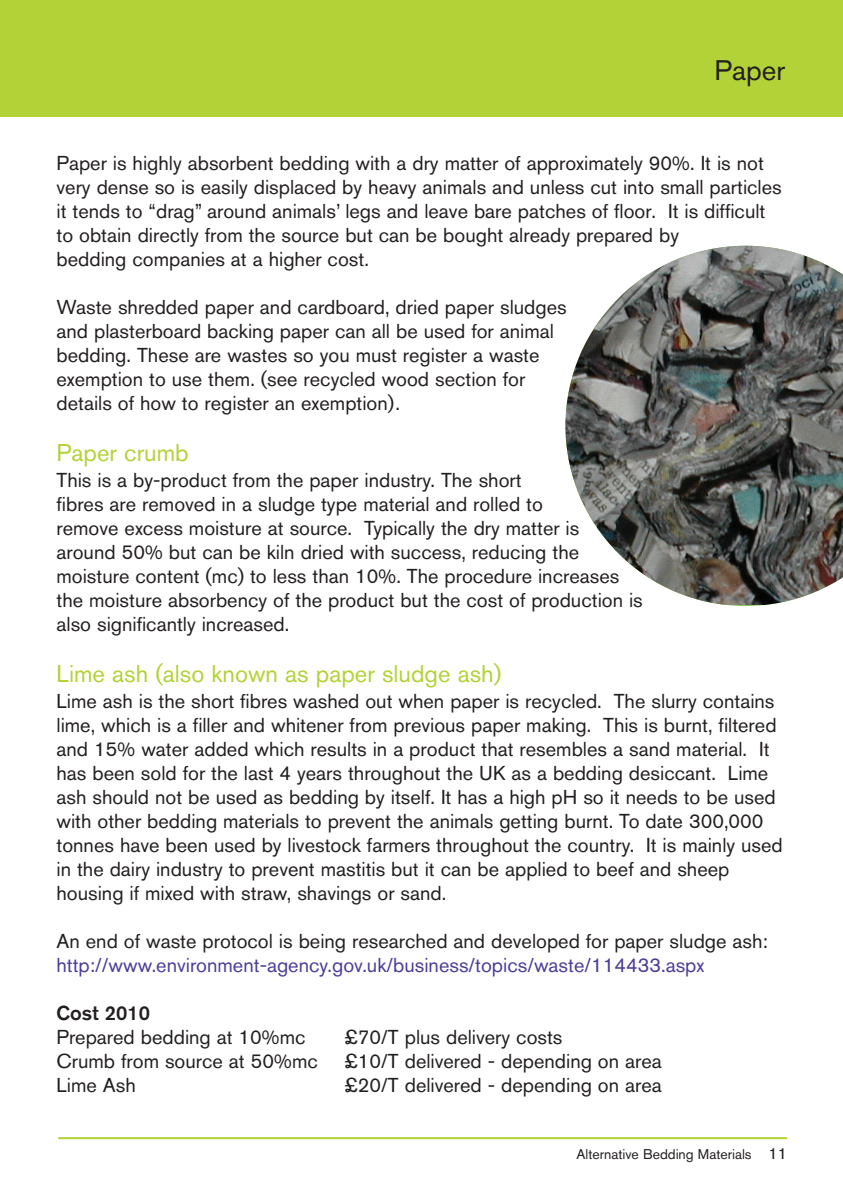
<style>
.page{position:relative;width:843px;height:1195px;background:#fff}
.page>*{position:absolute;margin:0;border:0;box-sizing:border-box;transform-origin:0 0}
.t1{font:28px "Akzidenz Grotesk BQ";color:#231f20}
.t2{font:24px "Akzidenz Grotesk BQ";color:#b3d237}
.t3{font:20px/24px "Akzidenz Grotesk BQ";color:#231f20}
.t4{font:20px "Akzidenz Grotesk BQ";color:#4d3c98}
.t5{font:500 20px "Akzidenz Grotesk BQ";color:#231f20}
.t6{font:14px "Akzidenz Grotesk BQ";color:#231f20}
.s1{font-size:16px}
</style>
<div class="page">
<hr style="left:58px;top:1136px;width:729px;height:2px;background:#b3d237">
<div style="left:1px;top:0;width:842px;height:117px;background:#b3d237"></div>
<img style="left:565px;top:246px;width:278px;height:358px">
<h1 class="t1" style="left:714px;top:60px;width:72px">Paper</h1>
<p class="t3" style="left:57px;top:153px;width:727px">Paper is highly absorbent bedding with a dry matter of approximately 90%. It is not very dense so is easily displaced by heavy animals and unless cut into small particles it tends to “drag” around animals’ legs and leave bare patches of floor. It is difficult to obtain directly from the source but can be bought already prepared by<br>bedding companies at a higher cost.</p>
<p class="t3" style="left:57px;top:297px;width:512px">Waste shredded paper and cardboard, dried paper sludges and plasterboard backing paper can all be used for animal bedding. These are wastes so you must register a waste exemption to use them. (see recycled wood section for details of how to register an exemption).</p>
<p class="t2" style="left:57px;top:443px;width:134px">Paper crumb</p>
<p class="t3" style="left:57px;top:470px;width:588px">This is a by-product from the paper industry. The short<br>fibres are removed in a sludge type material and rolled to<br>remove excess moisture at source. Typically the dry matter is around 50% but can be kiln dried with success, reducing the moisture content (mc) to less than 10%. The procedure increases the moisture absorbency of the product but the cost of production is also significantly increased.</p>
<p class="t2" style="left:57px;top:664px;width:446px">Lime ash (also known as paper sludge ash)</p>
<p class="t3" style="left:57px;top:690px;width:728px">Lime ash is the short fibres washed out when paper is recycled. The slurry contains lime, which is a filler and whitener from previous paper making. This is burnt, filtered and 15% water added which results in a product that resembles a sand material. It has been sold for the last 4 years throughout the UK as a bedding desiccant. Lime ash should not be used as bedding by itself. It has a high pH so it needs to be used with other bedding materials to prevent the animals getting burnt. To date 300,000 tonnes have been used by livestock farmers throughout the country. It is mainly used in the dairy industry to prevent mastitis but it can be applied to beef and sheep housing if mixed with straw, shavings or sand.</p>
<p class="t3" style="left:57px;top:930px;width:713px">An end of waste protocol is being researched and developed for paper sludge ash:</p>
<p class="t4" style="left:57px;top:957px;width:649px">http://www.environment-agency.gov.uk/business/topics/waste/114433.aspx</p>
<p class="t5" style="left:57px;top:1005px;width:95px">Cost 2010</p>
<p class="t3" style="left:57px;top:1026px;width:251px">Prepared bedding at 10%mc</p>
<p class="t3" style="left:345px;top:1026px;width:219px">£70/T plus delivery costs</p>
<p class="t3" style="left:57px;top:1050px;width:263px">Crumb from source at 50%mc</p>
<p class="t3" style="left:345px;top:1050px;width:319px">£10/T delivered - depending on area</p>
<p class="t3" style="left:57px;top:1074px;width:81px">Lime Ash</p>
<p class="t3" style="left:345px;top:1074px;width:319px">£20/T delivered - depending on area</p>
<p class="t6" style="left:576px;top:1149px;width:212px">Alternative Bedding Materials <span class="s1">11</span></p>
</div>
